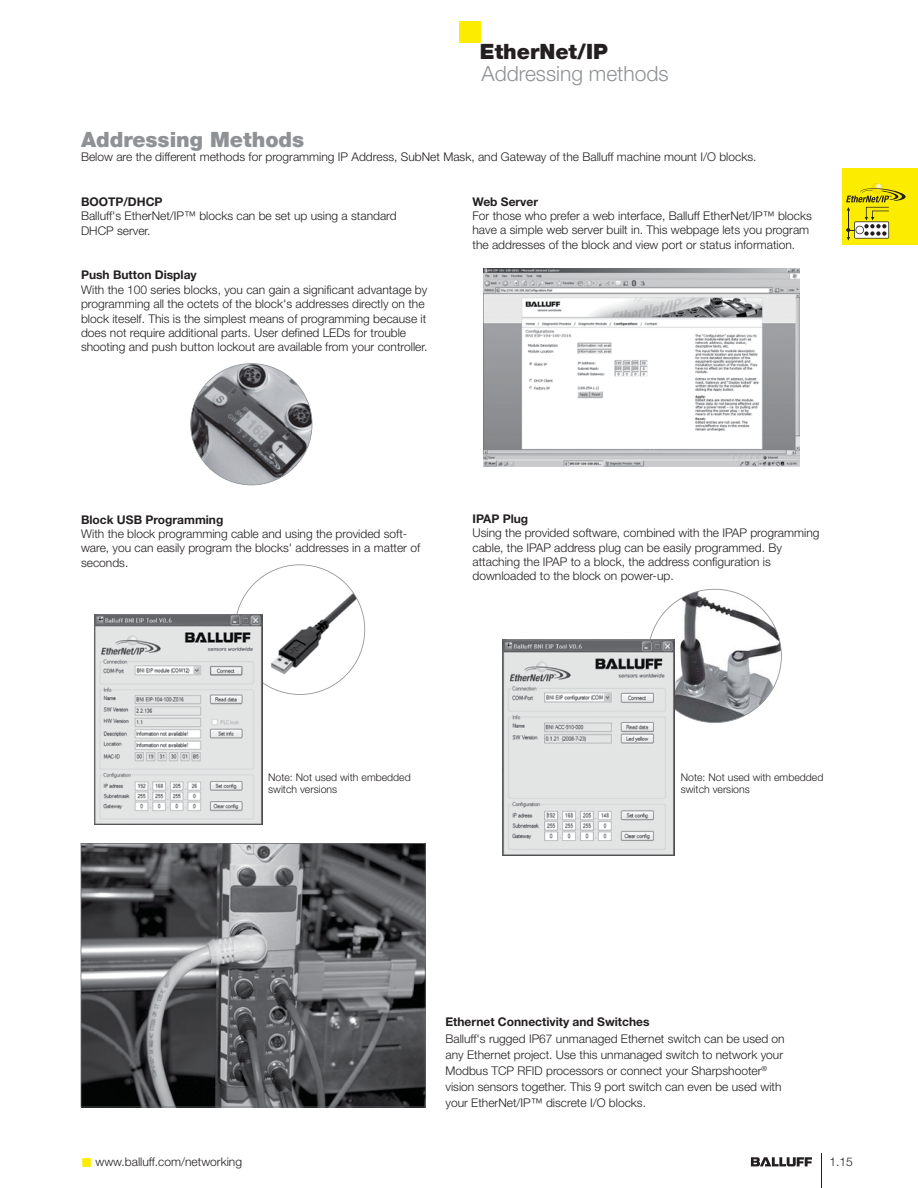
<style>
.page{position:relative;width:918px;height:1188px;background:#fff}
.page>*{position:absolute;margin:0;border:0;box-sizing:border-box;transform-origin:0 0}
.t1{font:300 21px "Helvetica Neue LT";color:#8f9294}
.t2{font:900 21px "Helvetica Neue LT";color:#8f9294}
.t3{font:900 21px "Helvetica Neue LT";color:#231f20}
.t4{font:300 12px/14.4px "Helvetica Neue LT";color:#231f20}
.t5{font:700 12px "Helvetica Neue LT";color:#231f20}
.t6{font:300 10.5px/11.6px "Helvetica Neue LT";color:#231f20}
</style>
<div class="page">
<hr style="left:821px;top:1154px;width:1px;height:34px;background:#231f20">
<svg style="left:751px;top:1157px;width:61px;height:9px"></svg>
<div style="left:459px;top:21px;width:21px;height:21px;background:#fced00"></div>
<div style="left:842px;top:168px;width:76px;height:77px;background:#fced00"></div>
<svg style="left:846px;top:183px;width:60px;height:58px"></svg>
<img style="left:483px;top:269px;width:317px;height:198px">
<svg style="left:649px;top:589px;width:133px;height:134px"></svg>
<img style="left:502px;top:639px;width:172px;height:216px">
<svg style="left:235px;top:564px;width:130px;height:131px"></svg>
<img style="left:94px;top:615px;width:168px;height:210px">
<svg style="left:190px;top:363px;width:122px;height:122px"></svg>
<svg style="left:81px;top:843px;width:345px;height:264px;background:#5c5d5f"></svg>
<h1 class="t3" style="left:480px;top:39px;width:129px">EtherNet/IP</h1>
<h1 class="t1" style="left:482px;top:66px;width:189px">Addressing methods</h1>
<h1 class="t2" style="left:81px;top:127px;width:225px">Addressing Methods</h1>
<p class="t4" style="left:81px;top:151px;width:677px">Below are the different methods for programming IP Address, SubNet Mask, and Gateway of the Balluff machine mount I/O blocks.</p>
<p class="t5" style="left:473px;top:197px;width:67px">Web Server</p>
<p class="t4" style="left:473px;top:210px;width:341px">For those who prefer a web interface, Balluff EtherNet/IP™ blocks have a simple web server built in. This webpage lets you program the addresses of the block and view port or status information.</p>
<p class="t5" style="left:81px;top:197px;width:83px">BOOTP/DHCP</p>
<p class="t4" style="left:81px;top:210px;width:317px">Balluff's EtherNet/IP™ blocks can be set up using a standard<br>DHCP server.</p>
<p class="t5" style="left:81px;top:271px;width:117px">Push Button Display</p>
<p class="t4" style="left:81px;top:283px;width:348px">With the 100 series blocks, you can gain a significant advantage by programming all the octets of the block's addresses directly on the block iteself. This is the simplest means of programming because it does not require additional parts. User defined LEDs for trouble shooting and push button lockout are available from your controller.</p>
<p class="t5" style="left:81px;top:515px;width:144px">Block USB Programming</p>
<p class="t4" style="left:81px;top:528px;width:341px">With the block programming cable and using the provided soft&shy;ware, you can easily program the blocks' addresses in a matter of seconds.</p>
<p class="t5" style="left:473px;top:514px;width:57px">IPAP Plug</p>
<p class="t4" style="left:473px;top:527px;width:348px">Using the provided software, combined with the IPAP programming cable, the IPAP address plug can be easily programmed. By attaching the IPAP to a block, the address configuration is downloaded to the block on power-up.</p>
<p class="t6" style="left:268px;top:773px;width:144px">Note: Not used with embedded switch versions</p>
<p class="t6" style="left:681px;top:773px;width:144px">Note: Not used with embedded switch versions</p>
<p class="t4" style="left:96px;top:1156px;width:148px">www.balluff.com/networking</p>
<p class="t5" style="left:446px;top:1018px;width:206px">Ethernet Connectivity and Switches</p>
<p class="t4" style="left:446px;top:1031px;width:341px;line-height:16.2px">Balluff's rugged IP67 unmanaged Ethernet switch can be used on any Ethernet project. Use this unmanaged switch to network your Modbus TCP RFID processors or connect your Sharpshooter<sup>® </sup>vision sensors together. This 9 port switch can even be used with your EtherNet/IP™ discrete I/O blocks.</p>
<p class="t4" style="left:830px;top:1156px;width:25px">1.15</p>
</div>
